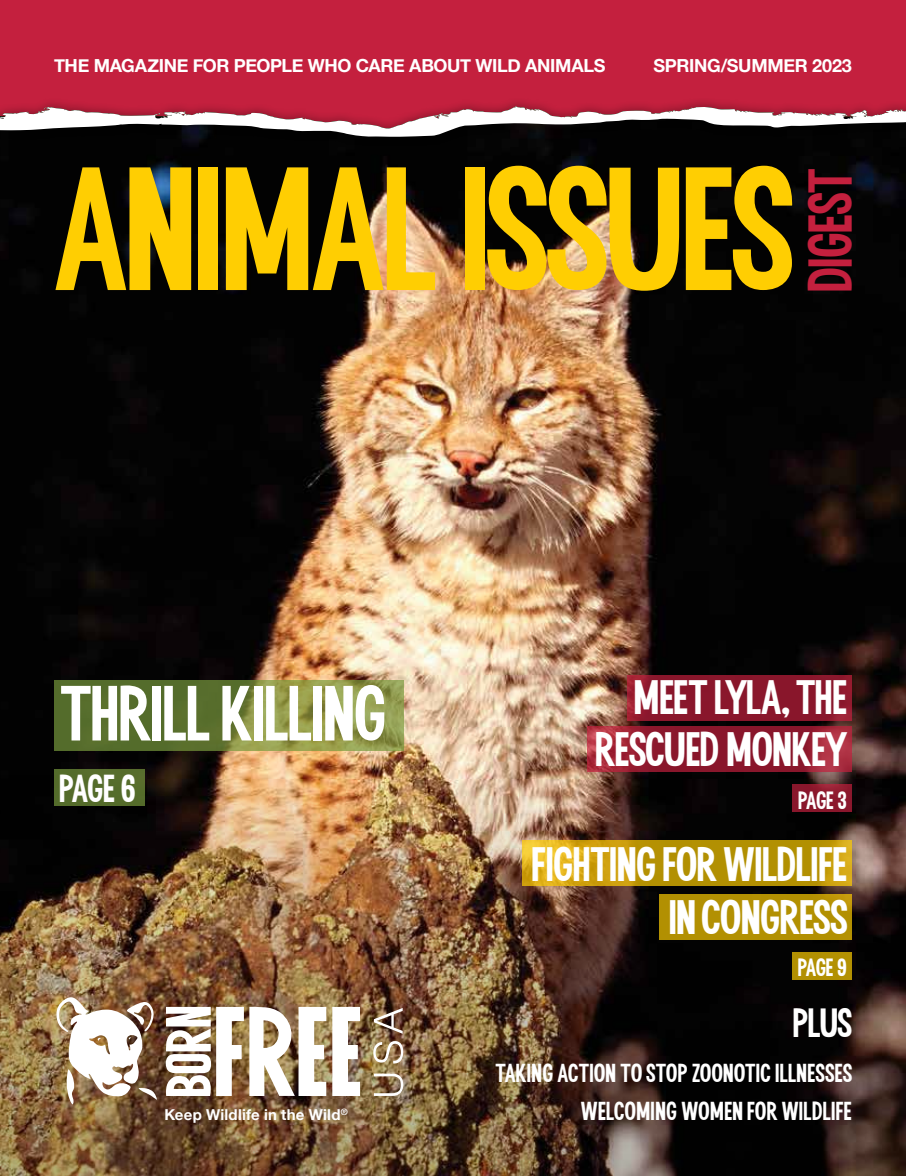
<style>
.page{position:relative;width:906px;height:1176px;background:#fff}
.page>*{position:absolute;margin:0;border:0;box-sizing:border-box;transform-origin:0 0}
.t1{font:141.3px "Born Free Sans";letter-spacing:-.015em;color:#ffce02}
.t2{font:63px "Born Free Sans";letter-spacing:-.01em;color:#fff}
.t3{font:49.95px "Born Free Sans";letter-spacing:-.015em;color:#c4203e}
.t4{font:39px/52.5px "Born Free Sans";letter-spacing:-.01em;color:#fff;text-align:right}
.t5{font:33px "Born Free Sans";color:#fff}
.t6{font:31.5px "Born Free Sans";color:#fff}
.t7{font:21px/38.2px "Born Free Sans";letter-spacing:.01em;color:#fff;text-align:right}
.t8{font:20.1px "Born Free Sans";letter-spacing:-.035em;color:#fff}
.t9{font:700 18px "Helvetica Neue";letter-spacing:-.015em;color:#fff}
.t10{font:700 15px "Helvetica Neue";letter-spacing:.015em;color:#fff}
</style>
<div class="page">
<div style="left:0;top:0;width:905px;height:1175px;background:#c4203e"></div>
<img style="left:0;top:147px;width:905px;height:585px">
<div style="left:0;top:97px;width:905px;height:50px;background:#000;opacity:.4"></div>
<svg style="left:0;top:106px;width:905px;height:31px;background:#926b72"></svg>
<img style="left:0;top:732px;width:905px;height:443px">
<svg style="left:54px;top:680px;width:349px;height:70px;background:#73833b"></svg>
<div style="left:54px;top:768px;width:90px;height:37px;background:#546c2b"></div>
<div style="left:792px;top:952px;width:59px;height:27px;background:#b29002"></div>
<svg style="left:586px;top:725px;width:265px;height:46px;background:#931e31"></svg>
<svg style="left:626px;top:674px;width:225px;height:46px;background:#88172b"></svg>
<div style="left:792px;top:784px;width:59px;height:27px;background:linear-gradient(to right,#89162b,#901a2f)"></div>
<svg style="left:522px;top:839px;width:329px;height:46px;background:#bf980b"></svg>
<div style="left:659px;top:893px;width:192px;height:46px;background:#b29002"></div>
<svg style="left:332px;top:1006px;width:28px;height:89px;background:#dfd8d1"></svg>
<img style="left:56px;top:997px;width:101px;height:106px">
<svg style="left:166px;top:1006px;width:160px;height:89px;background:#cfc4b6"></svg>
<svg style="left:374px;top:1073px;width:29px;height:22px"></svg>
<svg style="left:373px;top:1040px;width:30px;height:23px"></svg>
<svg style="left:374px;top:1007px;width:28px;height:26px"></svg>
<p class="t9" style="left:54px;top:51px;width:553px">THE MAGAZINE FOR PEOPLE WHO CARE ABOUT WILD ANIMALS</p>
<p class="t9" style="left:653px;top:51px;width:200px">SPRING/SUMMER 2023</p>
<h1 class="t1" style="left:54px;top:155px;width:740px">ANIMAL ISSUES</h1>
<h3 class="t3" style="left:803px;top:292px;width:125px;rotate:-90deg">DIGEST</h3>
<h2 class="t2" style="left:59px;top:680px;width:328px">THRILL KILLING</h2>
<h3 class="t6" style="left:59px;top:771px;width:79px">PAGE 6</h3>
<p class="t10" style="left:164px;top:1102px;width:185px">Keep Wildlife in the Wild<sup>®</sup></p>
<h3 class="t4" style="left:595px;top:673px;width:254px">MEET LYLA, THE<br>RESCUED MONKEY</h3>
<p class="t8" style="left:797px;top:789px;width:51px">PAGE 3</p>
<h3 class="t4" style="left:531px;top:840px;width:317px">FIGHTING FOR WILDLIFE<br>IN CONGRESS</h3>
<p class="t8" style="left:797px;top:956px;width:51px">PAGE 9</p>
<h3 class="t5" style="left:792px;top:1004px;width:61px">PLUS</h3>
<p class="t7" style="left:495px;top:1054px;width:358px">TAKING ACTION TO STOP ZOONOTIC ILLNESSES<br>WELCOMING WOMEN FOR WILDLIFE</p>
</div>
